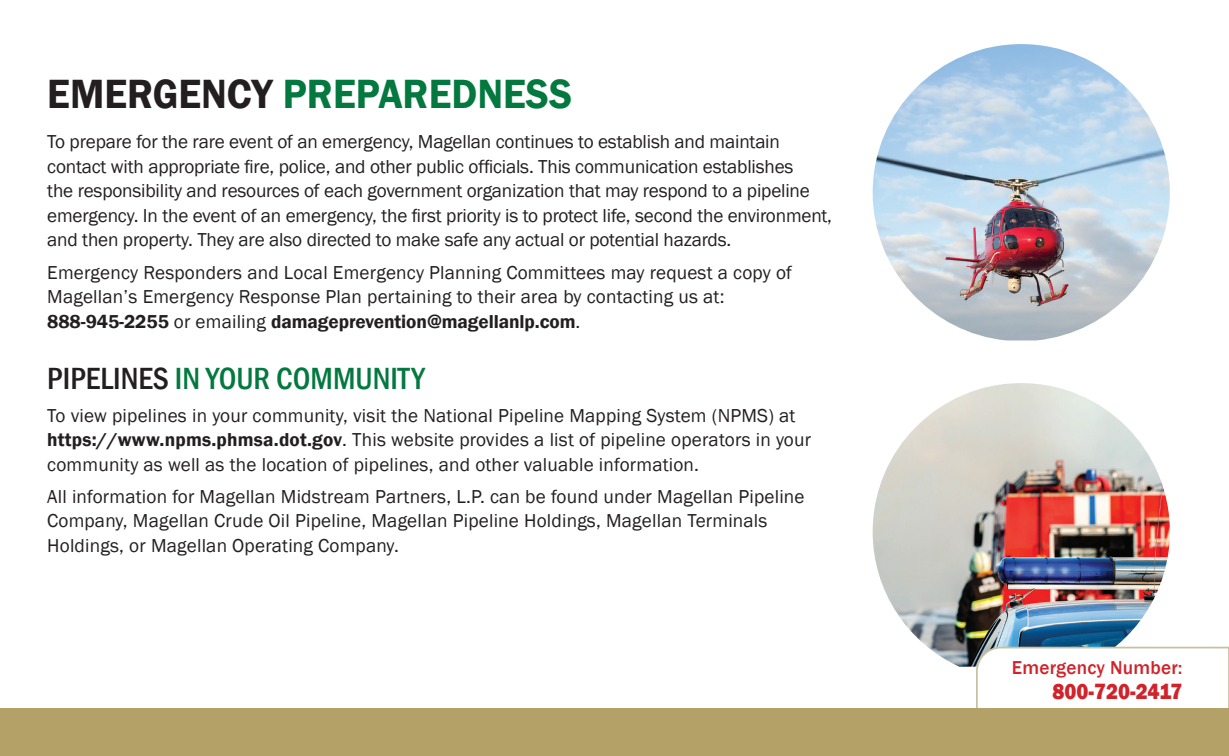
<style>
.page{position:relative;width:1229px;height:756px;background:#fff}
.page>*{position:absolute;margin:0;border:0;box-sizing:border-box;transform-origin:0 0}
.t1{font:600 42px "Franklin Gothic";color:#04793f;scale:.95 1}
.t2{font:500 condensed 31.5px "Franklin Gothic";color:#04793f}
.t3{font:800 22.75px "Franklin Gothic";color:#d1232a;scale:.9 1}
.t4{font:19.25px/24.5px "Franklin Gothic";letter-spacing:.01em;color:#231f20}
.t5{font:19.25px/24.5px "Franklin Gothic";letter-spacing:-.01em;color:#231f20}
.t6{font:500 19.25px "Franklin Gothic";letter-spacing:.01em;color:#d1232a}
.s1{color:#231f20}
.s2{font-weight:600}
</style>
<div class="page">
<img style="left:872px;top:44px;width:297px;height:296px">
<img style="left:872px;top:383px;width:297px;height:284px">
<svg style="left:975px;top:646px;width:253px;height:63px"></svg>
<div style="left:0;top:709px;width:1228px;height:47px;background:#b3a168"></div>
<h1 class="t1" style="left:47px;top:68px;width:554px"><span class="s1">EMERGENCY</span> PREPAREDNESS</h1>
<p class="t5" style="left:47px;top:130px;width:786px">To prepare for the rare event of an emergency, Magellan continues to establish and maintain contact with appropriate fire, police, and other public officials. This communication establishes<br>the responsibility and resources of each government organization that may respond to a pipeline emergency. In the event of an emergency, the first priority is to protect life, second the environment, and then property. They are also directed to make safe any actual or potential hazards.</p>
<p class="t4" style="left:47px;top:261px;width:746px">Emergency Responders and Local Emergency Planning Committees may request a copy of<br>Magellan’s Emergency Response Plan pertaining to their area by contacting us at:<br><span class="s2">888-945-2255</span> or emailing <span class="s2">damageprevention@magellanlp.com</span>.</p>
<h2 class="t2" style="left:47px;top:358px;width:379px"><span class="s1">PIPELINES</span> IN YOUR COMMUNITY</h2>
<p class="t4" style="left:47px;top:403px;width:765px">To view pipelines in your community, visit the National Pipeline Mapping System (NPMS) at <span class="s2">https://www.npms.phmsa.dot.gov</span>. This website provides a list of pipeline operators in your community as well as the location of pipelines, and other valuable information.</p>
<p class="t4" style="left:47px;top:485px;width:759px">All information for Magellan Midstream Partners, L.P. can be found under Magellan Pipeline<br>Company, Magellan Crude Oil Pipeline, Magellan Pipeline Holdings, Magellan Terminals<br>Holdings, or Magellan Operating Company.</p>
<p class="t6" style="left:1012px;top:656px;width:172px">Emergency Number:</p>
<p class="t3" style="left:1052px;top:676px;width:146px">800-720-2417</p>
</div>
